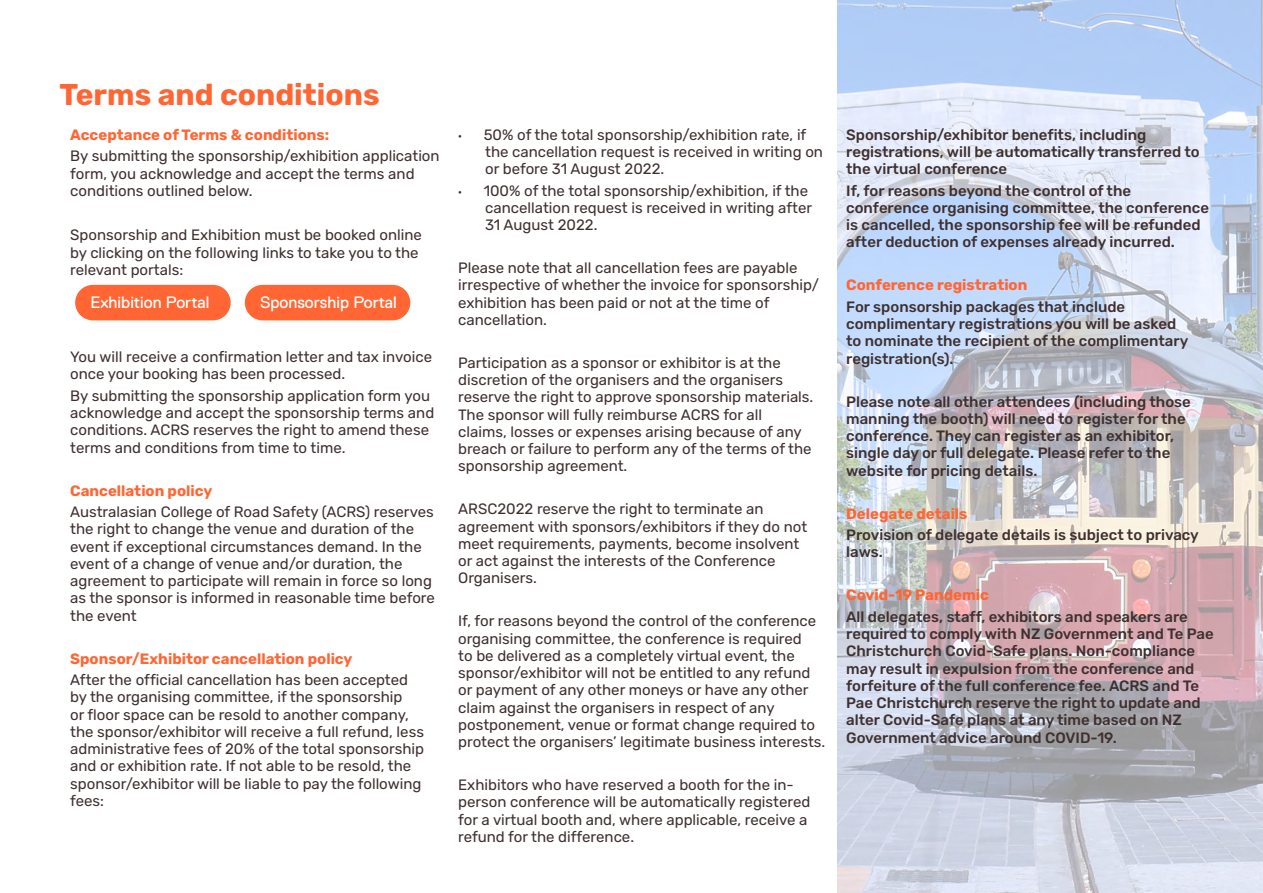
<style>
.page{position:relative;width:1263px;height:893px;background:#fff}
.page>*{position:absolute;margin:0;border:0;box-sizing:border-box;transform-origin:0 0}
.Paragraph{font:700 30px "Rubik";color:#f63}
.t1{font:16.5px "Replica Pro";color:#fff}
.Paragraph_bullets{font:15px/17.2px "Rubik";color:#3f3030}
.Paragraph_bullets-2{font:500 15px/17.2px "Rubik";color:#3f3030}
.Paragraph_bullets-3{font:700 15px "Rubik";color:#f63}
.s1{font-family:"Graphik";font-weight:300;font-size:12px}
</style>
<div class="page">
<img style="left:837px;top:0;width:426px;height:893px">
<div style="left:246px;top:286px;width:164px;height:34px;background:#f63;border-radius:17px"></div>
<div style="left:245px;top:285px;width:165px;height:35px;border:2px solid #f63;border-radius:17px"></div>
<div style="left:76px;top:286px;width:154px;height:34px;background:#f63;border-radius:17px"></div>
<div style="left:75px;top:285px;width:156px;height:35px;border:2px solid #f63;border-radius:17px"></div>
<p class="Paragraph" style="left:60px;top:77px;width:322px">Terms and conditions</p>
<p class="Paragraph_bullets-3" style="left:70px;top:126px;width:261px">Acceptance of Terms &amp; conditions:</p>
<p class="Paragraph_bullets" style="left:70px;top:148px;width:371px">By submitting the sponsorship/exhibition application form, you acknowledge and accept the terms and conditions outlined below.</p>
<p class="Paragraph_bullets" style="left:70px;top:226px;width:353px">Sponsorship and Exhibition must be booked online by clicking on the following links to take you to the relevant portals:</p>
<p class="t1" style="left:90px;top:293px;width:120px">Exhibition Portal</p>
<p class="t1" style="left:260px;top:293px;width:138px">Sponsorship Portal</p>
<p class="Paragraph_bullets" style="left:70px;top:349px;width:363px">You will receive a confirmation letter and tax invoice once your booking has been processed.</p>
<p class="Paragraph_bullets" style="left:70px;top:387px;width:366px">By submitting the sponsorship application form you acknowledge and accept the sponsorship terms and conditions. ACRS reserves the right to amend these terms and conditions from time to time.</p>
<p class="Paragraph_bullets-3" style="left:70px;top:482px;width:144px">Cancellation policy</p>
<p class="Paragraph_bullets" style="left:70px;top:504px;width:366px">Australasian College of Road Safety (ACRS) reserves the right to change the venue and duration of the event if exceptional circumstances demand. In the event of a change of venue and/or duration, the agreement to participate will remain in force so long as the sponsor is informed in reasonable time before the event</p>
<p class="Paragraph_bullets-3" style="left:70px;top:650px;width:284px">Sponsor/Exhibitor cancellation policy</p>
<p class="Paragraph_bullets" style="left:70px;top:672px;width:355px">After the official cancellation has been accepted by the organising committee, if the sponsorship<br>or floor space can be resold to another company, the sponsor/exhibitor will receive a full refund, less administrative fees of 20% of the total sponsorship and or exhibition rate. If not able to be resold, the sponsor/exhibitor will be liable to pay the following fees:</p>
<p class="Paragraph_bullets" style="left:485px;top:126px;width:339px;text-indent:-27px"><span class="s1">•</span> 50% of the total sponsorship/exhibition rate, if the cancellation request is received in writing on or before 31 August 2022.</p>
<p class="Paragraph_bullets" style="left:485px;top:182px;width:328px;text-indent:-27px"><span class="s1">•</span> 100% of the total sponsorship/exhibition, if the cancellation request is received in writing after<br>31 August 2022.</p>
<p class="Paragraph_bullets" style="left:458px;top:260px;width:362px">Please note that all cancellation fees are payable irrespective of whether the invoice for sponsorship/ exhibition has been paid or not at the time of cancellation.</p>
<p class="Paragraph_bullets" style="left:458px;top:354px;width:357px">Participation as a sponsor or exhibitor is at the discretion of the organisers and the organisers reserve the right to approve sponsorship materials.<br>The sponsor will fully reimburse ACRS for all claims, losses or expenses arising because of any breach or failure to perform any of the terms of the sponsorship agreement.</p>
<p class="Paragraph_bullets" style="left:458px;top:501px;width:351px">ARSC2022 reserve the right to terminate an agreement with sponsors/exhibitors if they do not meet requirements, payments, become insolvent or act against the interests of the Conference Organisers.</p>
<p class="Paragraph_bullets" style="left:458px;top:613px;width:369px">If, for reasons beyond the control of the conference organising committee, the conference is required<br>to be delivered as a completely virtual event, the sponsor/exhibitor will not be entitled to any refund or payment of any other moneys or have any other claim against the organisers in respect of any postponement, venue or format change required to protect the organisers’ legitimate business interests.</p>
<p class="Paragraph_bullets" style="left:458px;top:777px;width:354px">Exhibitors who have reserved a booth for the in&shy;person conference will be automatically registered for a virtual booth and, where applicable, receive a refund for the difference.</p>
<p class="Paragraph_bullets-2" style="left:846px;top:126px;width:355px">Sponsorship/exhibitor benefits, including registrations, will be automatically transferred to the virtual conference</p>
<p class="Paragraph_bullets-2" style="left:846px;top:182px;width:364px">If, for reasons beyond the control of the conference organising committee, the conference is cancelled, the sponsorship fee will be refunded after deduction of expenses already incurred.</p>
<p class="Paragraph_bullets-3" style="left:846px;top:276px;width:183px">Conference registration</p>
<p class="Paragraph_bullets-2" style="left:846px;top:298px;width:344px">For sponsorship packages that include complimentary registrations you will be asked to nominate the recipient of the complimentary registration(s).</p>
<p class="Paragraph_bullets-2" style="left:846px;top:393px;width:346px">Please note all other attendees (including those manning the booth) will need to register for the conference. They can register as an exhibitor, single day or full delegate. Please refer to the website for pricing details.</p>
<p class="Paragraph_bullets-3" style="left:846px;top:505px;width:123px">Delegate details</p>
<p class="Paragraph_bullets-2" style="left:846px;top:527px;width:354px">Provision of delegate details is subject to privacy laws.</p>
<p class="Paragraph_bullets-3" style="left:846px;top:586px;width:144px">Covid-19 Pandemic</p>
<p class="Paragraph_bullets-2" style="left:846px;top:608px;width:369px">All delegates, staff, exhibitors and speakers are required to comply with NZ Government and Te Pae Christchurch Covid-Safe plans. Non-compliance may result in expulsion from the conference and forfeiture of the full conference fee. ACRS and Te Pae Christchurch reserve the right to update and alter Covid-Safe plans at any time based on NZ Government advice around COVID-19.</p>
</div>
